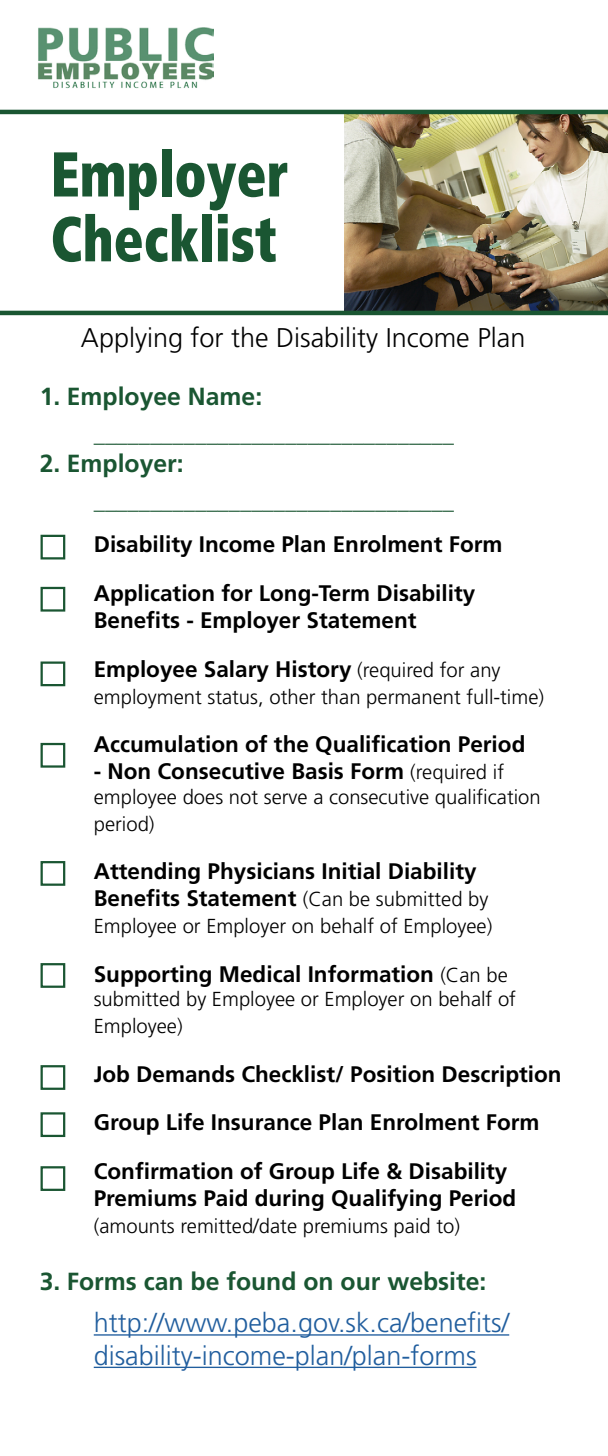
<style>
.page{position:relative;width:608px;height:1456px;background:#fff}
.page>*{position:absolute;margin:0;border:0;box-sizing:border-box;transform-origin:0 0}
.t1{font:900 condensed 63.23px/64.8px "Frutiger LT Std";color:#1a5632;scale:.85 1}
.t2{font:300 27px/32.4px "Frutiger LT Std";color:#215e9e}
.t3{font:300 27px "Frutiger LT Std";color:#000}
.t4{font:700 24.75px "Frutiger LT Std";color:#1a5632}
.t5{font:700 22.5px/48.6px "Frutiger LT Std";color:#000}
.t6{font:700 22.5px "Frutiger LT Std";color:#1a5632}
.t7{font:300 20.25px/27px "Frutiger LT Std";color:#000}
.s1{font-weight:300;font-size:20.25px}
</style>
<div class="page">
<hr style="left:94px;top:1334px;width:415px;height:1px;background:#215e9e">
<hr style="left:94px;top:1366px;width:382px;height:2px;background:#215e9e">
<div style="left:40px;top:661px;width:25px;height:25px;border:2px solid #1a5632"></div>
<div style="left:40px;top:1065px;width:25px;height:25px;border:2px solid #1a5632"></div>
<div style="left:40px;top:1112px;width:25px;height:25px;border:2px solid #1a5632"></div>
<img style="left:344px;top:114px;width:264px;height:197px">
<hr style="left:0;top:110px;width:608px;height:4px;background:#1a5632">
<img style="left:38px;top:28px;width:176px;height:60px">
<hr style="left:0;top:311px;width:608px;height:4px;background:#1a5632">
<div style="left:40px;top:1166px;width:25px;height:25px;border:2px solid #1a5632"></div>
<div style="left:40px;top:743px;width:25px;height:25px;border:2px solid #1a5632"></div>
<div style="left:40px;top:535px;width:25px;height:24px;border:2px solid #1a5632"></div>
<div style="left:40px;top:587px;width:25px;height:25px;border:2px solid #1a5632"></div>
<div style="left:40px;top:963px;width:25px;height:25px;border:2px solid #1a5632"></div>
<div style="left:40px;top:861px;width:25px;height:25px;border:2px solid #1a5632"></div>
<h1 class="t1" style="left:51px;top:142px;width:281px">Employer<br>Checklist</h1>
<p class="t3" style="left:81px;top:323px;width:446px">Applying for the Disability Income Plan</p>
<p class="t4" style="left:40px;top:382px;width:224px">1. Employee Name:</p>
<p class="t6" style="left:94px;top:421px;width:361px">________________________________</p>
<p class="t4" style="left:40px;top:449px;width:145px">2. Employer:</p>
<p class="t6" style="left:94px;top:488px;width:361px">________________________________</p>
<p class="t5" style="left:94px;top:520px;width:410px">Disability Income Plan Enrolment Form<br>Application for Long-Term Disability</p>
<p class="t5" style="left:94px;top:596px;width:408px">Benefits - Employer Statement<br>Employee Salary History <span class="s1">(required for any</span></p>
<p class="t7" style="left:94px;top:683px;width:452px">employment status, other than permanent full-time)</p>
<p class="t5" style="left:94px;top:720px;width:433px">Accumulation of the Qualification Period</p>
<p class="t5" style="left:94px;top:747px;width:412px">- Non Consecutive Basis Form <span class="s1">(required if</span></p>
<p class="t7" style="left:94px;top:783px;width:448px">employee does not serve a consecutive qualification period)</p>
<p class="t5" style="left:94px;top:858px;width:396px;line-height:27px">Attending Physicians Initial Diability<br>Benefits Statement <span class="s1">(Can be submitted by</span></p>
<p class="t7" style="left:94px;top:913px;width:400px">Employee or Employer on behalf of Employee)</p>
<p class="t5" style="left:94px;top:950px;width:415px">Supporting Medical Information <span class="s1">(Can be</span></p>
<p class="t7" style="left:94px;top:986px;width:423px">submitted by Employee or Employer on behalf of<br>Employee)</p>
<p class="t5" style="left:94px;top:1050px;width:469px">Job Demands Checklist/ Position Description<br>Group Life Insurance Plan Enrolment Form<br>Confirmation of Group Life &amp; Disability</p>
<p class="t5" style="left:94px;top:1174px;width:424px">Premiums Paid during Qualifying Period</p>
<p class="t7" style="left:94px;top:1213px;width:368px">(amounts remitted/date premiums paid to)</p>
<p class="t4" style="left:40px;top:1266px;width:448px">3. Forms can be found on our website:</p>
<p class="t2" style="left:94px;top:1307px;width:417px">http://www.peba.gov.sk.ca/benefits/ disability-income-plan/plan-forms</p>
</div>
